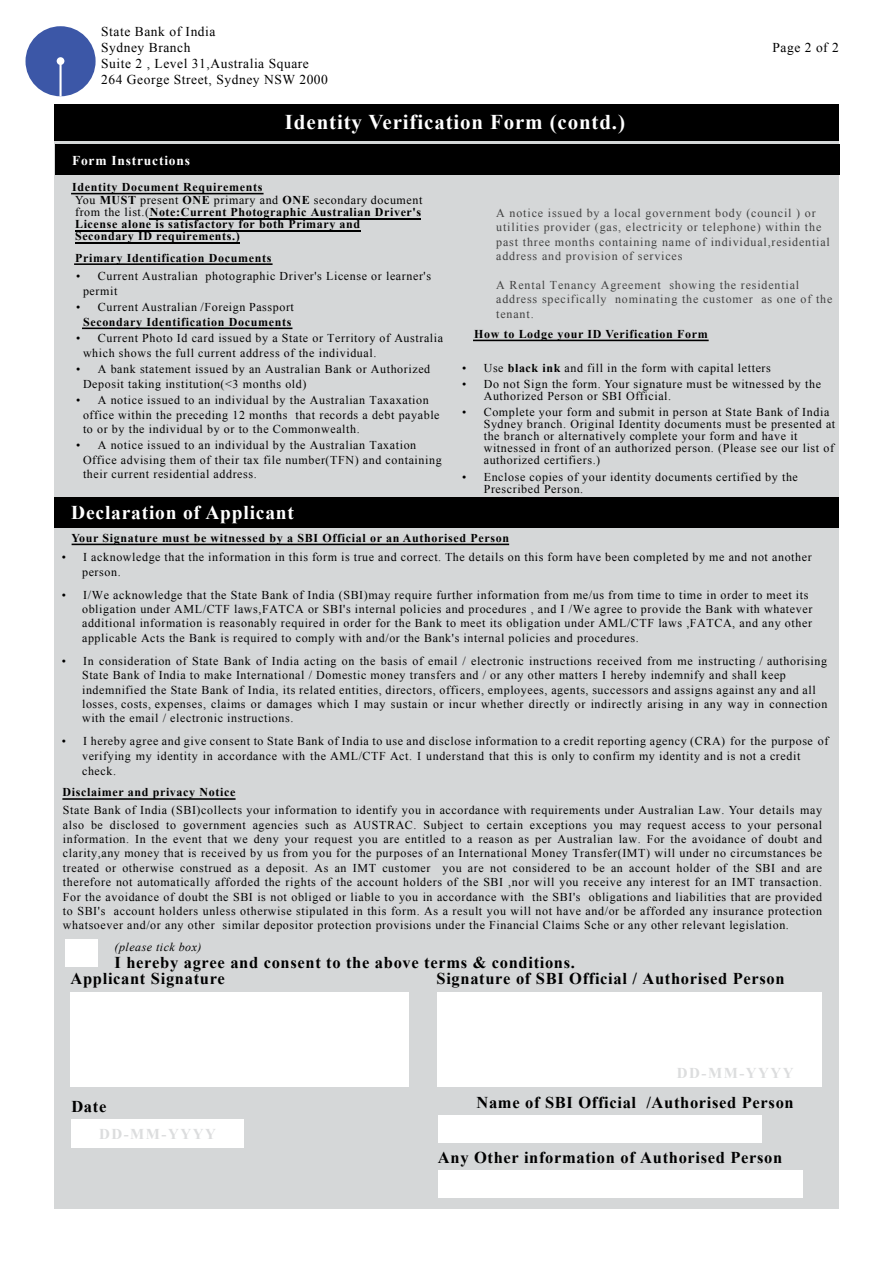
<style>
.page{position:relative;width:893px;height:1263px;background:#fff}
.page>*{position:absolute;margin:0;border:0;box-sizing:border-box;transform-origin:0 0}
.t1{font:700 21px "Times New Roman";letter-spacing:.04em;color:#fff}
.t2{font:700 19.5px "Times New Roman";letter-spacing:.04em;color:#fff}
.t3{font:700 16.5px "Times New Roman";letter-spacing:.04em;color:#000}
.t4{font:700 15px "Times New Roman";letter-spacing:.1em;color:#dcddde}
.t5{font:13.5px/16.2px "Times New Roman";letter-spacing:.04em;color:#000}
.t6{font:700 13.5px "Times New Roman";letter-spacing:.06em;color:#fff}
.t7{font:12px/14.4px "Times New Roman";letter-spacing:.05em;color:#000}
.t8{font:700 12px/12px "Times New Roman";letter-spacing:.055em;color:#000}
.t9{font:12px/14.4px "Times New Roman";letter-spacing:.07em;color:#404040}
.t10{font:italic 12px "Times New Roman";letter-spacing:.04em;color:#000}
.s1{font-weight:400}
.s2{font-weight:700}
.s3{font-style:inherit}
</style>
<div class="page">
<div style="left:54px;top:123px;width:785px;height:1086px;background:#d5d7d8"></div>
<div style="left:54px;top:497px;width:785px;height:30px;background:#000"></div>
<div style="left:71px;top:992px;width:338px;height:94px;background:#fff"></div>
<div style="left:438px;top:992px;width:384px;height:94px;background:#fff"></div>
<div style="left:71px;top:1119px;width:172px;height:28px;background:#fff"></div>
<div style="left:438px;top:1115px;width:324px;height:28px;background:#fff"></div>
<div style="left:26px;top:26px;width:70px;height:70px;background:#3c57a7;border-radius:50%"></div>
<div style="left:57px;top:57px;width:7px;height:8px;background:#fff;border-radius:50%"></div>
<hr style="left:59px;top:64px;width:3px;height:32px;background:#fff">
<div style="left:54px;top:104px;width:785px;height:36px;background:#000"></div>
<div style="left:438px;top:1170px;width:365px;height:28px;background:#fff"></div>
<div style="left:55px;top:144px;width:785px;height:30px;background:#000"></div>
<div style="left:65px;top:939px;width:32px;height:28px;background:#fff"></div>
<hr style="left:72px;top:544px;width:437px;height:1px;background:#000">
<hr style="left:62px;top:798px;width:174px;height:2px;background:#000">
<hr style="left:71px;top:193px;width:193px;height:1px;background:#000">
<hr style="left:473px;top:340px;width:236px;height:1px;background:#000">
<hr style="left:150px;top:218px;width:271px;height:2px;background:#000">
<hr style="left:75px;top:230px;width:285px;height:2px;background:#000">
<hr style="left:75px;top:242px;width:165px;height:2px;background:#000">
<hr style="left:74px;top:263px;width:199px;height:2px;background:#000">
<hr style="left:82px;top:328px;width:210px;height:1px;background:#000">
<p class="t5" style="left:101px;top:23px;width:228px">State Bank of India<br>Sydney Branch<br>Suite 2 , Level 31,Australia Square<br>264 George Street, Sydney NSW 2000</p>
<h1 class="t1" style="left:285px;top:108px;width:342px">Identity Verification Form (contd.)</h1>
<p class="t6" style="left:72px;top:151px;width:119px">Form Instructions</p>
<p class="t8" style="left:72px;top:181px;width:192px">Identity Document Requirements</p>
<p class="t5" style="left:772px;top:40px;width:68px">Page 2 of 2</p>
<p class="t8" style="left:75px;top:194px;width:349px"><span class="s1">You</span> MUST <span class="s1">present</span> ONE <span class="s1">primary and</span> ONE <span class="s1">secondary document from the list.(</span>Note:Current Photographic Australian Driver's License alone is satisfactory for both Primary and<br>Secondary ID requirements.)</p>
<p class="t8" style="left:75px;top:251px;width:198px">Primary Identification Documents</p>
<p class="t7" style="left:83px;top:269px;width:349px;text-indent:-7px">• Current Australian photographic Driver's License or learner's permit</p>
<p class="t7" style="left:76px;top:300px;width:219px">• Current Australian /Foreign Passport</p>
<p class="t8" style="left:83px;top:315px;width:210px">Secondary Identification Documents</p>
<p class="t7" style="left:83px;top:331px;width:362px;text-indent:-7px">• Current Photo Id card issued by a State or Territory of Australia which shows the full current address of the individual.</p>
<p class="t7" style="left:83px;top:362px;width:349px;text-indent:-7px">• A bank statement issued by an Australian Bank or Authorized<br>Deposit taking institution(&lt;3 months old)</p>
<p class="t7" style="left:83px;top:393px;width:358px;text-indent:-7px">• A notice issued to an individual by the Australian Taxaxation office within the preceding 12 months that records a debt payable to or by the individual by or to the Commonwealth.</p>
<p class="t7" style="left:83px;top:438px;width:360px;text-indent:-7px">• A notice issued to an individual by the Australian Taxation<br>Office advising them of their tax file number(TFN) and containing their current residential address.</p>
<p class="t7" style="left:76px;top:500px;width:6px">•</p>
<p class="t9" style="left:496px;top:205px;width:335px">A notice issued by a local government body (council ) or utilities provider (gas, electricity or telephone) within the past three months containing name of individual,residential address and provision of services</p>
<p class="t9" style="left:496px;top:277px;width:338px">A Rental Tenancy Agreement showing the residential address specifically nominating the customer as one of the tenant.</p>
<p class="t8" style="left:474px;top:327px;width:235px">How to Lodge your ID Verification Form</p>
<p class="t7" style="left:462px;top:360px;width:310px">• Use <span class="s2">black ink</span> and fill in the form with capital letters</p>
<p class="t7" style="left:484px;top:378px;width:339px;line-height:12px;text-indent:-22px">• Do not Sign the form. Your signature must be witnessed by the<br>Authorized Person or SBI Official.</p>
<p class="t7" style="left:484px;top:406px;width:353px;line-height:12px;text-indent:-22px">• Complete your form and submit in person at State Bank of India Sydney branch. Original Identity documents must be presented at the branch or alternatively complete your form and have it witnessed in front of an authorized person. (Please see our list of authorized certifiers.)</p>
<p class="t7" style="left:484px;top:470px;width:316px;line-height:12px;text-indent:-22px">• Enclose copies of your identity documents certified by the<br>Prescribed Person.</p>
<h2 class="t2" style="left:71px;top:499px;width:224px">Declaration of Applicant</h2>
<p class="t8" style="left:72px;top:531px;width:439px">Your Signature must be witnessed by a SBI Official or an Authorised Person</p>
<p class="t7" style="left:82px;top:550px;width:731px;text-indent:-20px">• I acknowledge that the information in this form is true and correct. The details on this form have been completed by me and not another person.</p>
<p class="t7" style="left:82px;top:587px;width:732px;text-indent:-20px">• I/We acknowledge that the State Bank of India (SBI)may require further information from me/us from time to time in order to meet its obligation under AML/CTF laws,FATCA or SBI's internal policies and procedures , and I /We agree to provide the Bank with whatever additional information is reasonably required in order for the Bank to meet its obligation under AML/CTF laws ,FATCA, and any other applicable Acts the Bank is required to comply with and/or the Bank's internal policies and procedures.</p>
<p class="t7" style="left:82px;top:653px;width:747px;text-indent:-20px">• In consideration of State Bank of India acting on the basis of email / electronic instructions received from me instructing / authorising State Bank of India to make International / Domestic money transfers and / or any other matters I hereby indemnify and shall keep indemnified the State Bank of India, its related entities, directors, officers, employees, agents, successors and assigns against any and all losses, costs, expenses, claims or damages which I may sustain or incur whether directly or indirectly arising in any way in connection with the email / electronic instructions.</p>
<p class="t7" style="left:82px;top:733px;width:748px;line-height:14.9px;text-indent:-20px">• I hereby agree and give consent to State Bank of India to use and disclose information to a credit reporting agency (CRA) for the purpose of verifying my identity in accordance with the AML/CTF Act. I understand that this is only to confirm my identity and is not a credit check.</p>
<p class="t8" style="left:62px;top:786px;width:175px">Disclaimer and privacy Notice</p>
<p class="t7" style="left:63px;top:803px;width:761px;text-align:justify">State Bank of India (SBI)collects your information to identify you in accordance with requirements under Australian Law. Your details may also be disclosed to government agencies such as AUSTRAC. Subject to certain exceptions you may request access to your personal information. In the event that we deny your request you are entitled to a reason as per Australian law. For the avoidance of doubt and clarity,any money that is received by us from you for the purposes of an International Money Transfer(IMT) will under no circumstances be treated or otherwise construed as a deposit. As an IMT customer you are not considered to be an account holder of the SBI and are therefore not automatically afforded the rights of the account holders of the SBI ,nor will you receive any interest for an IMT transaction.<br>For the avoidance of doubt the SBI is not obliged or liable to you in accordance with the SBI's obligations and liabilities that are provided to SBI's account holders unless otherwise stipulated in this form. As a result you will not have and/or be afforded any insurance protection whatsoever and/or any other similar depositor protection provisions under the Financial Claims Sche or any other relevant legislation.</p>
<p class="t10" style="left:115px;top:939px;width:88px">(please tick box)</p>
<h3 class="t3" style="left:115px;top:951px;width:462px">I her<span class="s3">e</span>by agree and consent to the above terms &amp; conditions.</h3>
<h3 class="t3" style="left:436px;top:967px;width:350px">Signature of SBI Official / Authorised Person</h3>
<h3 class="t3" style="left:71px;top:967px;width:156px">Applicant Signature</h3>
<h3 class="t3" style="left:71px;top:1095px;width:36px">Date</h3>
<p class="t4" style="left:99px;top:1123px;width:118px">DD-MM-YYYY</p>
<p class="t4" style="left:677px;top:1062px;width:118px">DD-MM-YYYY</p>
<h3 class="t3" style="left:476px;top:1091px;width:319px">Name of SBI Official /Authorised Person</h3>
<h3 class="t3" style="left:438px;top:1145px;width:346px">Any Other information of Authorised Person</h3>
</div>
